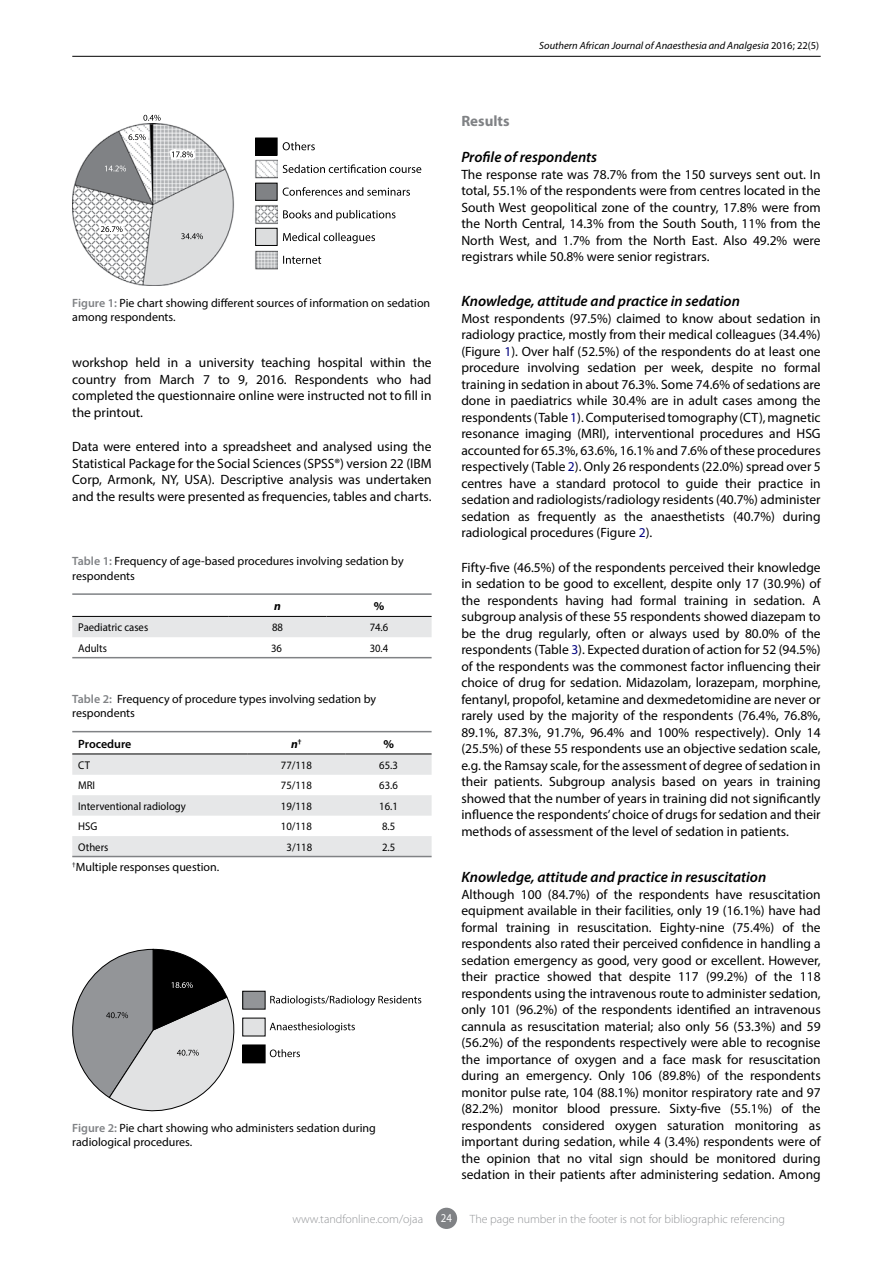
<style>
.page{position:relative;width:893px;height:1263px;background:#fff}
.page>*{position:absolute;margin:0;border:0;box-sizing:border-box;transform-origin:0 0}
.t1{font:italic 600 15px "Myriad Pro";color:#000}
.t2{font:700 15px "Myriad Pro";color:#808285}
.t3{font:13.5px/16.5px "Myriad Pro";color:#000;text-align:justify}
.t4{font:12px/14.4px "Myriad Pro";color:#000}
.t5{font:300 12px "Myriad Pro";color:#939598}
.t6{font:italic 12px "Myriad Pro";color:#000}
.t7{font:600 12px "Myriad Pro";letter-spacing:-.005em;color:#000}
.t8{font:italic 700 12px "Myriad Pro";color:#000}
.t9{font:12px "Myriad Pro";color:#fff;scale:.9 1}
.t10{font:700 12px "Myriad Pro";color:#000}
.t11{font:11.25px "Myriad Pro";color:#000;scale:.95 1}
.t12{font:italic 10.5px "Myriad Pro";color:#000}
.s1{font-style:normal}
.s2{font-weight:600;color:#808285}
.s3{color:#000080}
</style>
<div class="page">
<div style="left:436px;top:1208px;width:21px;height:21px;background:#808285;border-radius:50%"></div>
<hr style="left:72px;top:56px;width:749px;height:1px;background:#000">
<img style="left:72px;top:124px;width:206px;height:161px">
<div style="left:256px;top:138px;width:21px;height:17px;background:#000"></div>
<div style="left:255px;top:138px;width:22px;height:18px;border:1px solid #000"></div>
<div style="left:256px;top:183px;width:21px;height:17px;background:#808285"></div>
<div style="left:255px;top:183px;width:22px;height:18px;border:1px solid #000"></div>
<div style="left:256px;top:228px;width:21px;height:17px;background:#dcddde"></div>
<div style="left:255px;top:228px;width:22px;height:18px;border:1px solid #000"></div>
<svg style="left:283px;top:142px;width:32px;height:8px"></svg>
<svg style="left:283px;top:164px;width:138px;height:9px"></svg>
<svg style="left:283px;top:187px;width:127px;height:9px"></svg>
<svg style="left:283px;top:210px;width:112px;height:11px"></svg>
<svg style="left:283px;top:233px;width:92px;height:10px"></svg>
<svg style="left:283px;top:256px;width:38px;height:8px"></svg>
<svg style="left:167px;top:145px;width:32px;height:18px"></svg>
<svg style="left:181px;top:233px;width:22px;height:6px"></svg>
<svg style="left:95px;top:222px;width:34px;height:26px"></svg>
<svg style="left:105px;top:115px;width:56px;height:89px"></svg>
<hr style="left:72px;top:593px;width:360px;height:2px;background:#808285">
<div style="left:72px;top:617px;width:360px;height:20px;background:#e6e7e8"></div>
<hr style="left:72px;top:616px;width:157px;height:1px;background:#000">
<hr style="left:229px;top:616px;width:97px;height:1px;background:#000">
<hr style="left:326px;top:616px;width:106px;height:1px;background:#000">
<hr style="left:72px;top:657px;width:360px;height:1px;background:#808285">
<hr style="left:72px;top:731px;width:360px;height:1px;background:#808285">
<svg style="left:72px;top:754px;width:360px;height:102px"></svg>
<hr style="left:72px;top:753px;width:175px;height:1px;background:#000">
<hr style="left:247px;top:753px;width:99px;height:1px;background:#000">
<hr style="left:346px;top:753px;width:86px;height:1px;background:#000">
<hr style="left:72px;top:856px;width:360px;height:1px;background:#808285">
<div style="left:243px;top:991px;width:22px;height:18px;background:#939598"></div>
<div style="left:242px;top:991px;width:23px;height:18px;border:1px solid #000"></div>
<div style="left:243px;top:1018px;width:22px;height:18px;background:#e1e2e3"></div>
<div style="left:243px;top:1045px;width:22px;height:18px;background:#000"></div>
<div style="left:242px;top:1044px;width:23px;height:19px;border:1px solid #000"></div>
<svg style="left:270px;top:995px;width:151px;height:11px"></svg>
<svg style="left:270px;top:1022px;width:85px;height:10px"></svg>
<svg style="left:270px;top:1049px;width:30px;height:8px"></svg>
<svg style="left:72px;top:949px;width:173px;height:162px"></svg>
<p class="t12" style="left:539px;top:39px;width:281px">Southern African Journal of Anaesthesia and Analgesia <span class="s1">2016; 22(5)</span></p>
<p class="t6" style="left:455px;top:39px;width:367px">Southern African Journal of Anaesthesia and Analgesia <span class="s1">2016; 22(5):145–150</span></p>
<p class="t4" style="left:72px;top:295px;width:359px"><span class="s2">Figure 1:</span> Pie chart showing different sources of information on sedation among respondents.</p>
<p class="t3" style="left:72px;top:354px;width:361px">workshop held in a university teaching hospital within the country from March 7 to 9, 2016. Respondents who had completed the questionnaire online were instructed not to fill in the printout.</p>
<p class="t3" style="left:72px;top:438px;width:361px">Data were entered into a spreadsheet and analysed using the Statistical Package for the Social Sciences (SPSS®) version 22 (IBM Corp, Armonk, NY, USA). Descriptive analysis was undertaken and the results were presented as frequencies, tables and charts.</p>
<p class="t4" style="left:72px;top:554px;width:333px"><span class="s2">Table 1:</span> Frequency of age-based procedures involving sedation by respondents</p>
<p class="t8" style="left:274px;top:598px;width:8px">n</p>
<p class="t10" style="left:374px;top:598px;width:12px">%</p>
<p class="t11" style="left:78px;top:620px;width:75px">Paediatric cases</p>
<p class="t11" style="left:272px;top:620px;width:13px">88</p>
<p class="t11" style="left:370px;top:620px;width:21px">74.6</p>
<p class="t11" style="left:78px;top:641px;width:32px">Adults</p>
<p class="t11" style="left:271px;top:641px;width:13px">36</p>
<p class="t11" style="left:370px;top:641px;width:21px">30.4</p>
<p class="t4" style="left:72px;top:691px;width:305px"><span class="s2">Table 2:</span> Frequency of procedure types involving sedation by respondents</p>
<p class="t7" style="left:78px;top:736px;width:55px">Procedure</p>
<p class="t8" style="left:291px;top:736px;width:12px">n<sup>†</sup></p>
<p class="t10" style="left:383px;top:736px;width:12px">%</p>
<p class="t11" style="left:78px;top:758px;width:14px">CT</p>
<p class="t11" style="left:281px;top:758px;width:34px">77/118</p>
<p class="t11" style="left:379px;top:758px;width:21px">65.3</p>
<p class="t11" style="left:78px;top:778px;width:19px">MRI</p>
<p class="t11" style="left:281px;top:778px;width:34px">75/118</p>
<p class="t11" style="left:379px;top:778px;width:21px">63.6</p>
<p class="t11" style="left:78px;top:799px;width:115px">Interventional radiology</p>
<p class="t11" style="left:281px;top:799px;width:34px">19/118</p>
<p class="t11" style="left:379px;top:799px;width:21px">16.1</p>
<p class="t11" style="left:78px;top:819px;width:22px">HSG</p>
<p class="t11" style="left:281px;top:819px;width:34px">10/118</p>
<p class="t11" style="left:382px;top:819px;width:15px">8.5</p>
<p class="t11" style="left:78px;top:840px;width:33px">Others</p>
<p class="t11" style="left:287px;top:840px;width:28px">3/118</p>
<p class="t11" style="left:382px;top:840px;width:15px">2.5</p>
<p class="t4" style="left:72px;top:859px;width:148px"><sup>†</sup>Multiple responses question.</p>
<p class="t4" style="left:72px;top:1120px;width:305px"><span class="s2">Figure 2:</span> Pie chart showing who administers sedation during radiological procedures.</p>
<p class="t2" style="left:461px;top:111px;width:50px">Results</p>
<p class="t1" style="left:461px;top:147px;width:137px">Profile of respondents</p>
<p class="t3" style="left:461px;top:166px;width:361px">The response rate was 78.7% from the 150 surveys sent out. In total, 55.1% of the respondents were from centres located in the South West geopolitical zone of the country, 17.8% were from the North Central, 14.3% from the South South, 11% from the North West, and 1.7% from the North East. Also 49.2% were registrars while 50.8% were senior registrars.</p>
<p class="t1" style="left:461px;top:291px;width:280px">Knowledge, attitude and practice in sedation</p>
<p class="t3" style="left:461px;top:310px;width:361px">Most respondents (97.5%) claimed to know about sedation in radiology practice, mostly from their medical colleagues (34.4%) (Figure <span class="s3">1</span>). Over half (52.5%) of the respondents do at least one procedure involving sedation per week, despite no formal training in sedation in about 76.3%. Some 74.6% of sedations are done in paediatrics while 30.4% are in adult cases among the respondents (Table <span class="s3">1</span>). Computerised tomography (CT), magnetic resonance imaging (MRI), interventional procedures and HSG accounted for 65.3%, 63.6%, 16.1% and 7.6% of these procedures respectively (Table <span class="s3">2</span>). Only 26 respondents (22.0%) spread over 5 centres have a standard protocol to guide their practice in sedation and radiologists/radiology residents (40.7%) administer sedation as frequently as the anaesthetists (40.7%) during radiological procedures (Figure <span class="s3">2</span>).</p>
<p class="t3" style="left:461px;top:558px;width:361px">Fifty-five (46.5%) of the respondents perceived their knowledge in sedation to be good to excellent, despite only 17 (30.9%) of the respondents having had formal training in sedation. A subgroup analysis of these 55 respondents showed diazepam to be the drug regularly, often or always used by 80.0% of the respondents (Table <span class="s3">3</span>). Expected duration of action for 52 (94.5%) of the respondents was the commonest factor influencing their choice of drug for sedation. Midazolam, lorazepam, morphine, fentanyl, propofol, ketamine and dexmedetomidine are never or rarely used by the majority of the respondents (76.4%, 76.8%, 89.1%, 87.3%, 91.7%, 96.4% and 100% respectively). Only 14 (25.5%) of these 55 respondents use an objective sedation scale, e.g. the Ramsay scale, for the assessment of degree of sedation in their patients. Subgroup analysis based on years in training showed that the number of years in training did not significantly influence the respondents’ choice of drugs for sedation and their methods of assessment of the level of sedation in patients.</p>
<p class="t1" style="left:461px;top:867px;width:306px">Knowledge, attitude and practice in resuscitation</p>
<p class="t3" style="left:461px;top:886px;width:361px">Although 100 (84.7%) of the respondents have resuscitation equipment available in their facilities, only 19 (16.1%) have had formal training in resuscitation. Eighty-nine (75.4%) of the respondents also rated their perceived confidence in handling a sedation emergency as good, very good or excellent. However, their practice showed that despite 117 (99.2%) of the 118 respondents using the intravenous route to administer sedation, only 101 (96.2%) of the respondents identified an intravenous cannula as resuscitation material; also only 56 (53.3%) and 59 (56.2%) of the respondents respectively were able to recognise the importance of oxygen and a face mask for resuscitation during an emergency. Only 106 (89.8%) of the respondents monitor pulse rate, 104 (88.1%) monitor respiratory rate and 97 (82.2%) monitor blood pressure. Sixty-five (55.1%) of the respondents considered oxygen saturation monitoring as important during sedation, while 4 (3.4%) respondents were of the opinion that no vital sign should be monitored during sedation in their patients after administering sedation. Among</p>
<p class="t5" style="left:292px;top:1212px;width:132px">www.tandfonline.com/ojaa</p>
<p class="t9" style="left:441px;top:1211px;width:14px">24</p>
<p class="t5" style="left:470px;top:1212px;width:317px">The page number in the footer is not for bibliographic referencing</p>
</div>
